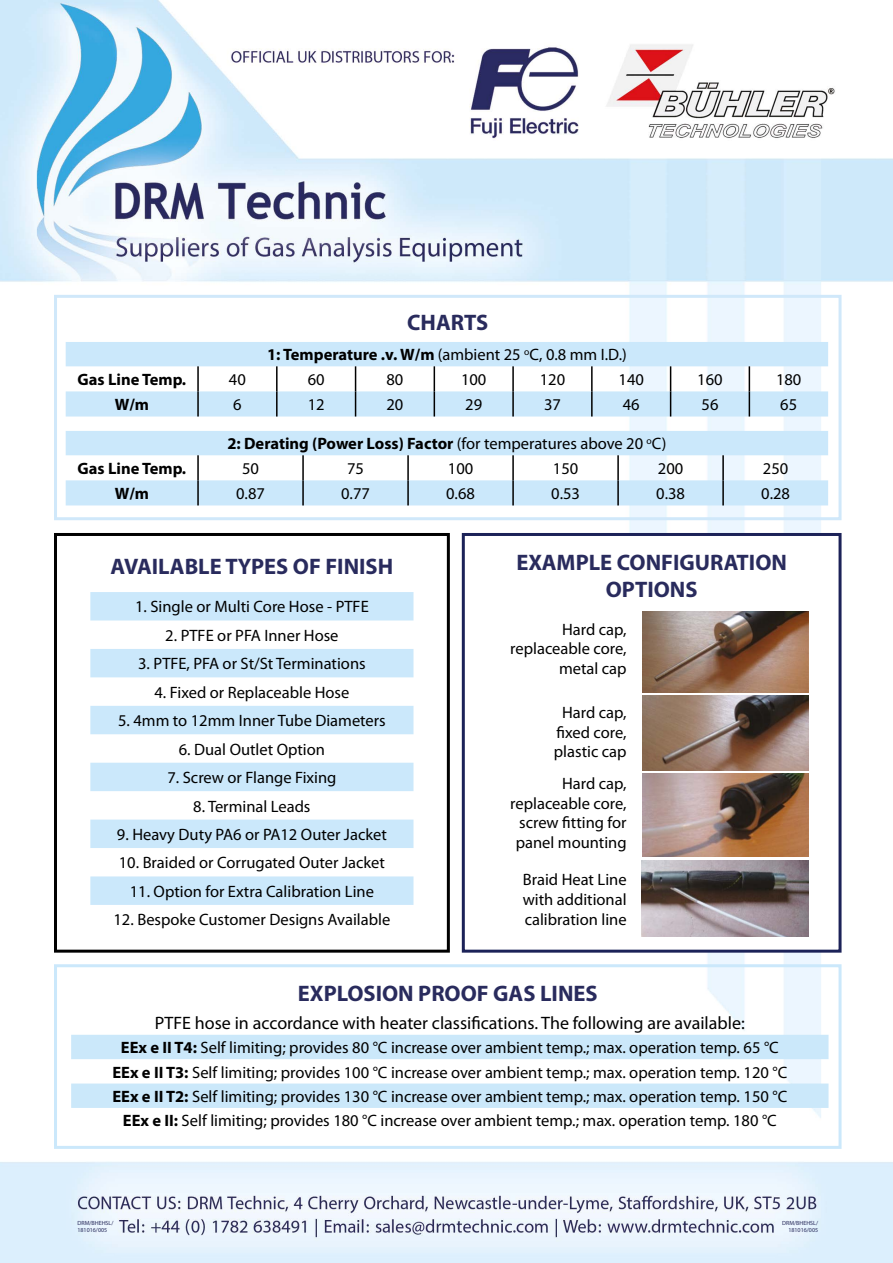
<style>
.page{position:relative;width:893px;height:1263px;background:#fff}
.page>*{position:absolute;margin:0;border:0;box-sizing:border-box;transform-origin:0 0}
.t1{font:700 22.5px/27px "Myriad Pro";color:#292b5d;text-align:center}
.t2{font:18px "Myriad Pro";color:#000}
.t3{font:16.5px/19.8px "Myriad Pro";color:#000;text-align:right}
.t4{font:700 16.5px "Myriad Pro";color:#000}
.t5{font:6px/7.2px "Myriad Pro";color:#282b5c}
.s1{font-weight:700}
.s2{font-weight:400}
</style>
<div class="page">
<img style="left:0;top:0;width:893px;height:1263px">
<div style="left:463px;top:534px;width:377px;height:417px;background:#fff"></div>
<div style="left:462px;top:533px;width:379px;height:420px;border:3px solid #1c2258"></div>
<img style="left:642px;top:611px;width:167px;height:81px">
<img style="left:642px;top:695px;width:167px;height:75px">
<img style="left:642px;top:773px;width:167px;height:84px">
<img style="left:642px;top:860px;width:167px;height:77px">
<div style="left:54px;top:964px;width:787px;height:185px;border:3px solid #cbe8fb"></div>
<svg style="left:71px;top:1035px;width:757px;height:73px;fill:#cbe8fa"></svg>
<div style="left:56px;top:534px;width:392px;height:417px;background:#fff"></div>
<div style="left:54px;top:533px;width:396px;height:420px;border:3px solid #000"></div>
<svg style="left:90px;top:592px;width:323px;height:313px;fill:#cbe8fb"></svg>
<div style="left:54px;top:295px;width:787px;height:225px;border:3px solid #d0e8fa"></div>
<svg style="left:66px;top:342px;width:762px;height:74px;fill:#cbe8fb"></svg>
<hr style="left:197px;top:366px;width:2px;height:25px;background:#000">
<hr style="left:276px;top:366px;width:2px;height:25px;background:#000">
<hr style="left:512px;top:366px;width:2px;height:25px;background:#000">
<hr style="left:591px;top:366px;width:2px;height:25px;background:#000">
<hr style="left:197px;top:391px;width:2px;height:25px;background:#000">
<hr style="left:276px;top:391px;width:2px;height:25px;background:#000">
<svg style="left:355px;top:366px;width:1px;height:50px"></svg>
<svg style="left:434px;top:366px;width:1px;height:50px"></svg>
<hr style="left:512px;top:391px;width:2px;height:25px;background:#000">
<hr style="left:591px;top:391px;width:2px;height:25px;background:#000">
<svg style="left:670px;top:366px;width:1px;height:50px"></svg>
<svg style="left:749px;top:366px;width:1px;height:50px"></svg>
<svg style="left:66px;top:431px;width:762px;height:74px;fill:#cbe8fb"></svg>
<hr style="left:197px;top:455px;width:2px;height:25px;background:#000">
<hr style="left:302px;top:455px;width:2px;height:25px;background:#000">
<hr style="left:407px;top:455px;width:2px;height:25px;background:#000">
<hr style="left:512px;top:455px;width:2px;height:25px;background:#000">
<hr style="left:617px;top:455px;width:2px;height:25px;background:#000">
<hr style="left:722px;top:455px;width:2px;height:25px;background:#000">
<hr style="left:197px;top:480px;width:2px;height:25px;background:#000">
<hr style="left:302px;top:480px;width:2px;height:25px;background:#000">
<hr style="left:407px;top:480px;width:2px;height:25px;background:#000">
<hr style="left:512px;top:480px;width:2px;height:25px;background:#000">
<hr style="left:617px;top:480px;width:2px;height:25px;background:#000">
<hr style="left:722px;top:480px;width:2px;height:25px;background:#000">
<h1 class="t1" style="left:407px;top:308px;width:83px">CHARTS</h1>
<p class="t3" style="left:267px;top:345px;width:361px"><span class="s1">1: Temperature .v. W/m</span> (ambient 25 <sup>o</sup>C, 0.8 mm I.D.)</p>
<p class="t4" style="left:77px;top:368px;width:110px">Gas Line Temp.</p>
<p class="t3" style="left:229px;top:369px;width:18px">40</p>
<p class="t3" style="left:308px;top:369px;width:18px">60</p>
<p class="t3" style="left:386px;top:369px;width:18px">80</p>
<p class="t3" style="left:461px;top:369px;width:27px">100</p>
<p class="t3" style="left:540px;top:369px;width:27px">120</p>
<p class="t3" style="left:618px;top:369px;width:27px">140</p>
<p class="t3" style="left:697px;top:369px;width:27px">160</p>
<p class="t3" style="left:776px;top:369px;width:27px">180</p>
<p class="t4" style="left:115px;top:393px;width:36px">W/m</p>
<p class="t3" style="left:233px;top:394px;width:10px">6</p>
<p class="t3" style="left:308px;top:394px;width:18px">12</p>
<p class="t3" style="left:386px;top:394px;width:18px">20</p>
<p class="t3" style="left:465px;top:394px;width:18px">29</p>
<p class="t3" style="left:544px;top:394px;width:18px">37</p>
<p class="t3" style="left:623px;top:394px;width:18px">46</p>
<p class="t3" style="left:701px;top:394px;width:18px">56</p>
<p class="t3" style="left:780px;top:394px;width:18px">65</p>
<p class="t4" style="left:227px;top:433px;width:441px">2: Derating (Power Loss) Factor <span class="s2">(for temperatures above 20</span> <sup>o</sup><span class="s2">C)</span></p>
<p class="t4" style="left:77px;top:457px;width:110px">Gas Line Temp.</p>
<p class="t3" style="left:242px;top:458px;width:18px">50</p>
<p class="t3" style="left:347px;top:458px;width:18px">75</p>
<p class="t3" style="left:448px;top:458px;width:27px">100</p>
<p class="t3" style="left:553px;top:458px;width:27px">150</p>
<p class="t3" style="left:658px;top:458px;width:27px">200</p>
<p class="t3" style="left:763px;top:458px;width:27px">250</p>
<p class="t4" style="left:115px;top:482px;width:36px">W/m</p>
<p class="t3" style="left:236px;top:483px;width:30px">0.87</p>
<p class="t3" style="left:341px;top:483px;width:30px">0.77</p>
<p class="t3" style="left:446px;top:483px;width:30px">0.68</p>
<p class="t3" style="left:551px;top:483px;width:30px">0.53</p>
<p class="t3" style="left:656px;top:483px;width:30px">0.38</p>
<p class="t3" style="left:761px;top:483px;width:30px">0.28</p>
<h1 class="t1" style="left:111px;top:552px;width:284px">AVAILABLE TYPES OF FINISH</h1>
<p class="t3" style="left:135px;top:597px;width:235px">1. Single or Multi Core Hose - PTFE</p>
<p class="t3" style="left:165px;top:625px;width:175px">2. PTFE or PFA Inner Hose</p>
<p class="t3" style="left:138px;top:654px;width:229px">3. PTFE, PFA or St/St Terminations</p>
<p class="t3" style="left:154px;top:682px;width:196px">4. Fixed or Replaceable Hose</p>
<p class="t3" style="left:118px;top:710px;width:269px">5. 4mm to 12mm Inner Tube Diameters</p>
<p class="t3" style="left:179px;top:739px;width:148px">6. Dual Outlet Option</p>
<p class="t3" style="left:167px;top:767px;width:171px">7. Screw or Flange Fixing</p>
<p class="t3" style="left:193px;top:796px;width:119px">8. Terminal Leads</p>
<p class="t3" style="left:117px;top:824px;width:271px">9. Heavy Duty PA6 or PA12 Outer Jacket</p>
<p class="t3" style="left:119px;top:853px;width:268px">10. Braided or Corrugated Outer Jacket</p>
<p class="t3" style="left:130px;top:881px;width:246px">11. Option for Extra Calibration Line</p>
<p class="t3" style="left:114px;top:909px;width:278px">12. Bespoke Customer Designs Available</p>
<h1 class="t1" style="left:516px;top:548px;width:272px">EXAMPLE CONFIGURATION<br>OPTIONS</h1>
<p class="t3" style="left:510px;top:619px;width:118px">Hard cap, replaceable core, metal cap</p>
<p class="t3" style="left:554px;top:702px;width:74px;text-align:center">Hard cap, fixed core, plastic cap</p>
<p class="t3" style="left:510px;top:773px;width:118px">Hard cap, replaceable core, screw fitting for panel mounting</p>
<p class="t3" style="left:523px;top:869px;width:105px;text-align:justify">Braid Heat Line with additional calibration line</p>
<h1 class="t1" style="left:298px;top:979px;width:301px">EXPLOSION PROOF GAS LINES</h1>
<p class="t2" style="left:155px;top:1012px;width:591px">PTFE hose in accordance with heater classifications. The following are available:</p>
<p class="t3" style="left:112px;top:1035px;width:676px;line-height:24.3px;text-align:center"><span class="s1">EEx e II T4:</span> Self limiting; provides 80 °C increase over ambient temp.; max. operation temp. 65 °C <span class="s1">EEx e II T3:</span> Self limiting; provides 100 °C increase over ambient temp.; max. operation temp. 120 °C <span class="s1">EEx e II T2:</span> Self limiting; provides 130 °C increase over ambient temp.; max. operation temp. 150 °C <span class="s1">EEx e II:</span> Self limiting; provides 180 °C increase over ambient temp.; max. operation temp. 180 °C</p>
<p class="t5" style="left:77px;top:1219px;width:37px">DRM/BHEHSL/<br>181016/005</p>
<p class="t5" style="left:782px;top:1219px;width:37px;text-align:right">DRM/BHEHSL/<br>181016/005</p>
</div>
